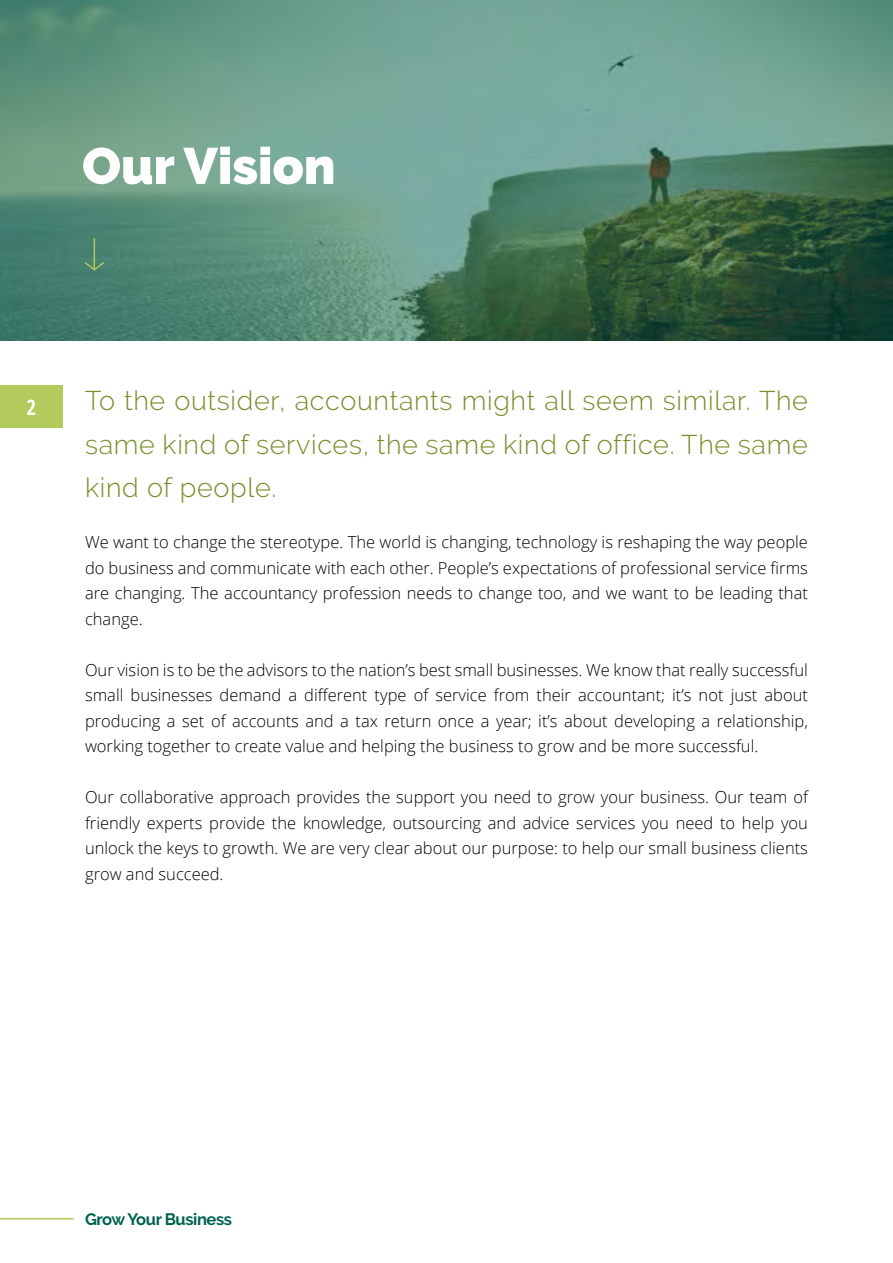
<style>
.page{position:relative;width:893px;height:1263px;background:#fff}
.page>*{position:absolute;margin:0;border:0;box-sizing:border-box;transform-origin:0 0}
.t1{font:900 51px "Raleway";color:#fff}
.t2{font:300 27px/43.5px "Raleway";letter-spacing:.025em;color:#748f2a;text-align:justify}
.t3{font:700 condensed 21px "Open Sans";color:#fff}
.t4{font:300 16.5px/25.5px "Open Sans";color:#000;text-align:justify}
.t5{font:700 16.5px "Raleway";letter-spacing:-.025em;color:#00624f}
</style>
<div class="page">
<img style="left:0;top:0;width:892px;height:340px">
<hr style="left:892px;top:0;width:1px;height:340px;background:#00624f">
<div style="left:0;top:385px;width:63px;height:43px;background:#b3ca5c"></div>
<hr style="left:0;top:1218px;width:74px;height:1px;background:#b3ca5c">
<svg style="left:85px;top:238px;width:19px;height:32px"></svg>
<h1 class="t1" style="left:82px;top:136px;width:255px">Our Vision</h1>
<p class="t3" style="left:26px;top:392px;width:11px">2</p>
<h2 class="t2" style="left:85px;top:379px;width:724px">To the outsider, accountants might all seem similar. The same kind of services, the same kind of office. The same kind of people.</h2>
<p class="t4" style="left:85px;top:529px;width:724px">We want to change the stereotype. The world is changing, technology is reshaping the way people do business and communicate with each other. People’s expectations of professional service firms are changing. The accountancy profession needs to change too, and we want to be leading that change.</p>
<p class="t4" style="left:85px;top:656px;width:724px">Our vision is to be the advisors to the nation’s best small businesses. We know that really successful small businesses demand a different type of service from their accountant; it’s not just about producing a set of accounts and a tax return once a year; it’s about developing a relationship, working together to create value and helping the business to grow and be more successful.</p>
<p class="t4" style="left:85px;top:784px;width:724px">Our collaborative approach provides the support you need to grow your business. Our team of friendly experts provide the knowledge, outsourcing and advice services you need to help you unlock the keys to growth. We are very clear about our purpose: to help our small business clients grow and succeed.</p>
<p class="t5" style="left:85px;top:1210px;width:148px">Grow Your Business</p>
</div>
